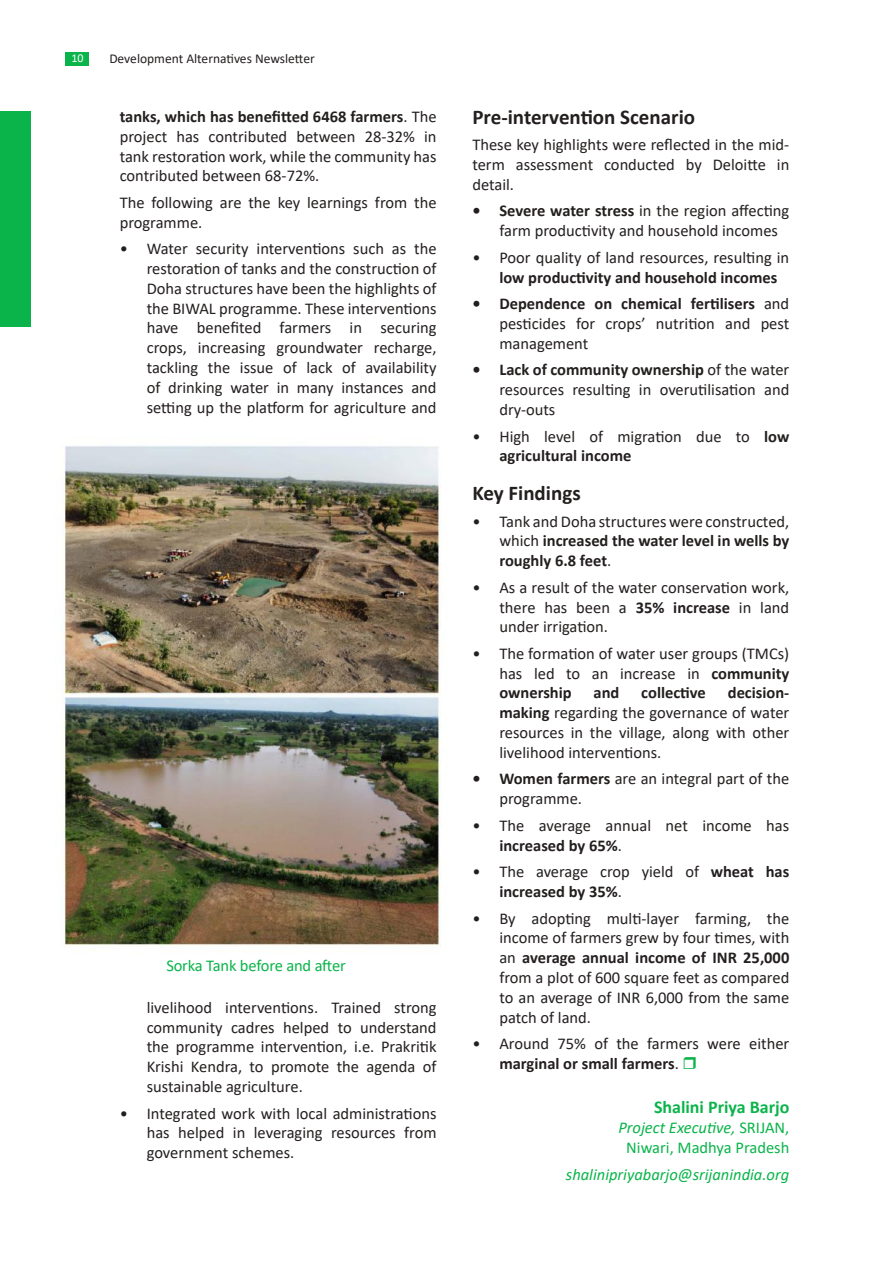
<style>
.page{position:relative;width:893px;height:1263px;background:#fff}
.page>*{position:absolute;margin:0;border:0;box-sizing:border-box;transform-origin:0 0}
.t1{font:700 21px "Calibri";color:#241f1f}
.t2{font:700 18px "Calibri";color:#0ab44a}
.t3{font:16.5px/19.8px "Calibri";color:#241f1f;text-align:justify}
.t4{font:700 16.5px/19.8px "Calibri";color:#241f1f;text-align:justify}
.t5{font:16.5px/19.8px "Calibri";letter-spacing:-.01em;color:#0ab44a;text-align:center}
.t6{font:italic 16.5px "Calibri";color:#0ab44a}
.t7{font:13.5px "Calibri";color:#241f1f}
.t8{font:12px "Calibri";color:#fff}
.s1{font-weight:700}
.s2{font-weight:400}
.s3{font-style:italic}
</style>
<div class="page">
<img style="left:62px;top:446px;width:379px;height:500px">
<div style="left:65px;top:52px;width:24px;height:13px;background:#0ab44a"></div>
<div style="left:0;top:111px;width:31px;height:215px;background:#0ab44a"></div>
<p class="t8" style="left:71px;top:50px;width:14px">10</p>
<p class="t7" style="left:109px;top:49px;width:207px">Development Alternatives Newsletter</p>
<p class="t3" style="left:120px;top:106px;width:318px"><span class="s1">tanks, which has benefitted 6468 farmers</span>. The project has contributed between 28-32% in tank restoration work, while the community has contributed between 68-72%.</p>
<p class="t3" style="left:120px;top:192px;width:318px">The following are the key learnings from the programme.</p>
<p class="t3" style="left:147px;top:238px;width:291px;text-indent:-27px">• Water security interventions such as the restoration of tanks and the construction of Doha structures have been the highlights of the BIWAL programme. These interventions have benefited farmers in securing crops, increasing groundwater recharge, tackling the issue of lack of availability of drinking water in many instances and setting up the platform for agriculture and</p>
<p class="t5" style="left:166px;top:955px;width:181px">Sorka Tank before and after</p>
<p class="t3" style="left:147px;top:997px;width:291px">livelihood interventions. Trained strong community cadres helped to understand the programme intervention, i.e. Prakritik Krishi Kendra, to promote the agenda of sustainable agriculture.</p>
<p class="t3" style="left:147px;top:1103px;width:291px;text-indent:-27px">• Integrated work with local administrations has helped in leveraging resources from government schemes.</p>
<p class="t1" style="left:472px;top:102px;width:224px">Pre-intervention Scenario</p>
<p class="t3" style="left:472px;top:135px;width:318px">These key highlights were reflected in the mid&shy;term assessment conducted by Deloitte in detail.</p>
<p class="t3" style="left:499px;top:201px;width:291px;text-indent:-27px"><span class="s1">• Severe water stress</span> in the region affecting farm productivity and household incomes</p>
<p class="t3" style="left:472px;top:247px;width:318px">• Poor quality of land resources, resulting in</p>
<p class="t4" style="left:499px;top:267px;width:280px">low productivity and household incomes</p>
<p class="t3" style="left:499px;top:293px;width:291px;text-indent:-27px"><span class="s1">• Dependence on chemical fertilisers</span> and pesticides for crops’ nutrition and pest management</p>
<p class="t3" style="left:499px;top:360px;width:291px;text-indent:-27px"><span class="s1">• Lack of community ownership</span> of the water resources resulting in overutilisation and dry-outs</p>
<p class="t3" style="left:499px;top:426px;width:291px;text-indent:-27px">• High level of migration due to <span class="s1">low agricultural income</span></p>
<p class="t1" style="left:472px;top:478px;width:110px">Key Findings</p>
<p class="t4" style="left:499px;top:511px;width:291px;text-indent:-27px"><span class="s2">• Tank and Doha structures were constructed, which</span> increased the water level in wells by roughly 6.8 feet<span class="s2">.</span></p>
<p class="t3" style="left:499px;top:577px;width:291px;text-indent:-27px">• As a result of the water conservation work, there has been a <span class="s1">35% increase</span> in land under irrigation.</p>
<p class="t3" style="left:499px;top:643px;width:291px;text-indent:-27px">• The formation of water user groups (TMCs) has led to an increase in <span class="s1">community ownership</span></p>
<p class="t4" style="left:594px;top:683px;width:27px">and</p>
<p class="t4" style="left:641px;top:683px;width:66px">collective</p>
<p class="t3" style="left:499px;top:683px;width:291px;text-indent:228px"><span class="s1">decision&shy;making</span> regarding the governance of water resources in the village, along with other livelihood interventions.</p>
<p class="t3" style="left:499px;top:769px;width:291px;text-indent:-27px"><span class="s1">• Women farmers</span> are an integral part of the programme.</p>
<p class="t3" style="left:499px;top:815px;width:291px;text-indent:-27px">• The average annual net income has <span class="s1">increased by 65%</span>.</p>
<p class="t3" style="left:499px;top:861px;width:291px;text-indent:-27px">• The average crop yield of <span class="s1">wheat has increased by 35%</span>.</p>
<p class="t3" style="left:499px;top:908px;width:291px;text-indent:-27px">• By adopting multi-layer farming, the income of farmers grew by four times, with an <span class="s1">average annual income of INR 25,000 </span>from a plot of 600 square feet as compared to an average of INR 6,000 from the same patch of land.</p>
<p class="t3" style="left:499px;top:1033px;width:291px;text-indent:-27px">• Around 75% of the farmers were either <span class="s1">marginal or small farmers</span>.</p>
<p class="t2" style="left:654px;top:1095px;width:137px">Shalini Priya Barjo</p>
<p class="t5" style="left:618px;top:1117px;width:172px"><span class="s3">Project Executive,</span> SRIJAN,<br>Niwari, Madhya Pradesh</p>
<p class="t6" style="left:566px;top:1162px;width:225px">shalinipriyabarjo@srijanindia.org</p>
</div>
